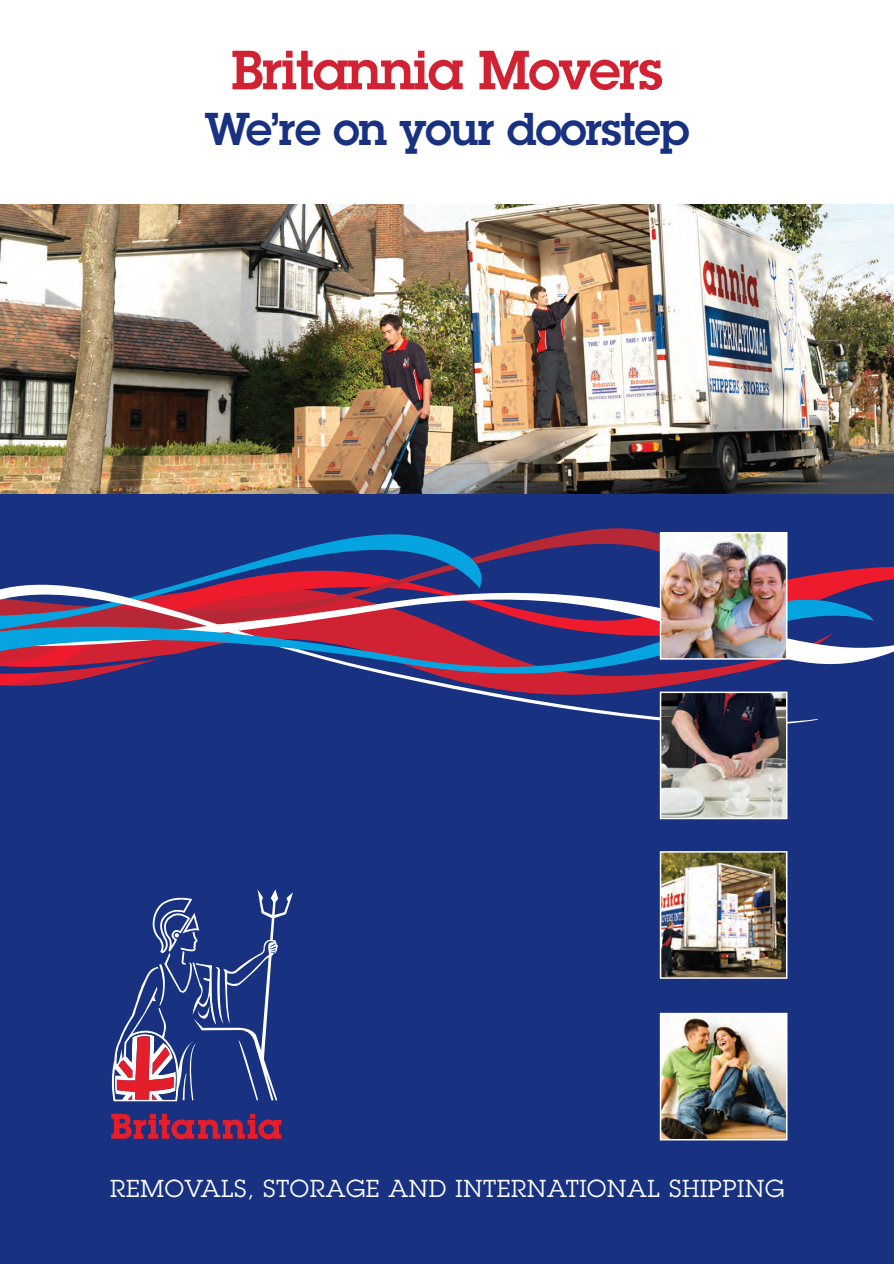
<style>
.page{position:relative;width:894px;height:1264px;background:#fff}
.page>*{position:absolute;margin:0;border:0;box-sizing:border-box;transform-origin:0 0}
.t1{font:600 54px "Lubalin Graph";letter-spacing:-.025em;color:#d12233}
.t2{font:600 45px "Lubalin Graph";letter-spacing:-.025em;color:#183181}
.t3{font:24px "Lubalin Graph";letter-spacing:.03em;color:#fff}
</style>
<div class="page">
<div style="left:0;top:491px;width:893px;height:772px;background:#183181"></div>
<svg style="left:787px;top:558px;width:106px;height:101px"></svg>
<svg style="left:497px;top:528px;width:162px;height:31px"></svg>
<svg style="left:244px;top:534px;width:253px;height:31px"></svg>
<svg style="left:210px;top:565px;width:607px;height:159px"></svg>
<svg style="left:0;top:575px;width:873px;height:131px"></svg>
<hr style="left:0;top:0;width:1px;height:491px;background:#183181">
<svg style="left:111px;top:1113px;width:170px;height:25px"></svg>
<svg style="left:111px;top:889px;width:182px;height:211px"></svg>
<img style="left:662px;top:694px;width:122px;height:122px">
<div style="left:659px;top:691px;width:128px;height:128px;border:2px solid #fff"></div>
<img style="left:662px;top:535px;width:122px;height:121px">
<div style="left:659px;top:532px;width:128px;height:127px;border:2px solid #fff"></div>
<img style="left:662px;top:853px;width:122px;height:122px">
<div style="left:659px;top:850px;width:128px;height:128px;border:2px solid #fff"></div>
<img style="left:662px;top:1015px;width:122px;height:122px">
<div style="left:659px;top:1012px;width:128px;height:128px;border:2px solid #fff"></div>
<img style="left:0;top:204px;width:893px;height:289px">
<h1 class="t1" style="left:231px;top:39px;width:433px">Britannia Movers</h1>
<h2 class="t2" style="left:205px;top:103px;width:485px">We’re on your doorstep</h2>
<p class="t3" style="left:110px;top:1174px;width:674px">REMOVALS, STORAGE AND INTERNATIONAL SHIPPING</p>
</div>
